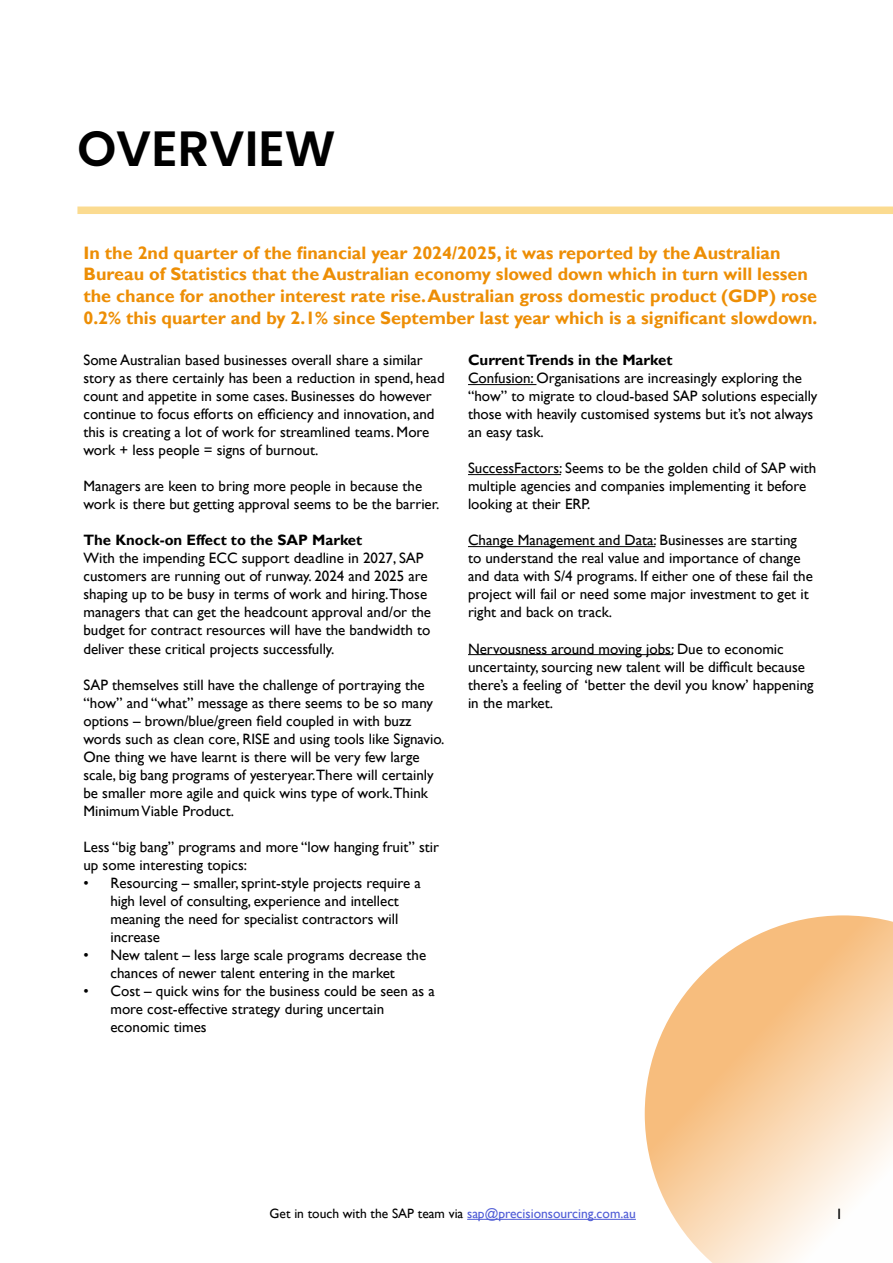
<style>
.page{position:relative;width:893px;height:1263px;background:#fff}
.page>*{position:absolute;margin:0;border:0;box-sizing:border-box;transform-origin:0 0}
.t1{font:600 49.5px "Poppins";color:#000}
.t2{font:700 18px/21.6px "Gill Sans";color:#ed8e05}
.t3{font:15px/18px "Gill Sans";color:#000}
.t4{font:700 15px "Gill Sans";color:#000}
.t5{font:13.5px "Gill Sans";color:#4f5cd6}
.s1{color:#000}
</style>
<div class="page">
<svg style="left:645px;top:915px;width:248px;height:348px"></svg>
<div style="left:77px;top:206px;width:816px;height:8px;background:#fbdb90"></div>
<hr style="left:468px;top:384px;width:68px;height:1px;background:#000">
<hr style="left:468px;top:474px;width:93px;height:1px;background:#000">
<hr style="left:468px;top:546px;width:187px;height:1px;background:#000">
<hr style="left:468px;top:654px;width:205px;height:1px;background:#000">
<hr style="left:467px;top:1219px;width:169px;height:1px;background:#4f5cd6">
<h1 class="t1" style="left:77px;top:127px;width:260px">OVERVIEW</h1>
<p class="t2" style="left:83px;top:242px;width:735px">In the 2nd quarter of the financial year 2024/2025, it was reported by the Australian Bureau of Statistics that the Australian economy slowed down which in turn will lessen the chance for another interest rate rise. Australian gross domestic product (GDP) rose 0.2% this quarter and by 2.1% since September last year which is a significant slowdown.</p>
<p class="t3" style="left:83px;top:353px;width:363px">Some Australian based businesses overall share a similar story as there certainly has been a reduction in spend, head count and appetite in some cases. Businesses do however continue to focus efforts on efficiency and innovation, and this is creating a lot of work for streamlined teams. More work + less people = signs of burnout.</p>
<p class="t3" style="left:83px;top:479px;width:358px">Managers are keen to bring more people in because the work is there but getting approval seems to be the barrier.</p>
<p class="t4" style="left:83px;top:531px;width:280px">The Knock-on Effect to the SAP Market</p>
<p class="t3" style="left:83px;top:551px;width:349px">With the impending ECC support deadline in 2027, SAP customers are running out of runway. 2024 and 2025 are shaping up to be busy in terms of work and hiring.Those managers that can get the headcount approval and/or the budget for contract resources will have the bandwidth to deliver these critical projects successfully.</p>
<p class="t3" style="left:83px;top:677px;width:362px">SAP themselves still have the challenge of portraying the “how” and “what” message as there seems to be so many options – brown/blue/green field coupled in with buzz words such as clean core, RISE and using tools like Signavio.<br>One thing we have learnt is there will be very few large scale, big bang programs of yesteryear.There will certainly be smaller more agile and quick wins type of work.Think Minimum Viable Product.</p>
<p class="t3" style="left:83px;top:839px;width:357px">Less “big bang” programs and more “low hanging fruit” stir up some interesting topics:</p>
<p class="t3" style="left:110px;top:875px;width:312px;text-indent:-27px">• Resourcing – smaller, sprint-style projects require a high level of consulting, experience and intellect meaning the need for specialist contractors will increase</p>
<p class="t3" style="left:83px;top:947px;width:344px;text-align:center">• New talent – less large scale programs decrease the chances of newer talent entering in the market</p>
<p class="t3" style="left:110px;top:983px;width:326px;text-indent:-27px">• Cost – quick wins for the business could be seen as a more cost-effective strategy during uncertain economic times</p>
<p class="t4" style="left:468px;top:351px;width:206px">Current Trends in the Market</p>
<p class="t3" style="left:468px;top:371px;width:351px">Confusion: Organisations are increasingly exploring the “how” to migrate to cloud-based SAP solutions especially those with heavily customised systems but it’s not always an easy task.</p>
<p class="t3" style="left:468px;top:461px;width:350px">SuccessFactors: Seems to be the golden child of SAP with multiple agencies and companies implementing it before looking at their ERP.</p>
<p class="t3" style="left:468px;top:533px;width:346px">Change Management and Data: Businesses are starting to understand the real value and importance of change and data with S/4 programs. If either one of these fail the project will fail or need some major investment to get it right and back on track.</p>
<p class="t3" style="left:468px;top:641px;width:347px">Nervousness around moving jobs: Due to economic uncertainty, sourcing new talent will be difficult because there’s a feeling of ‘better the devil you know’ happening in the market.</p>
<p class="t5" style="left:270px;top:1208px;width:368px"><span class="s1">Get in touch with the SAP team via</span> sap@precisionsourcing.com.au</p>
<p class="t3" style="left:836px;top:1206px;width:9px">1</p>
</div>
